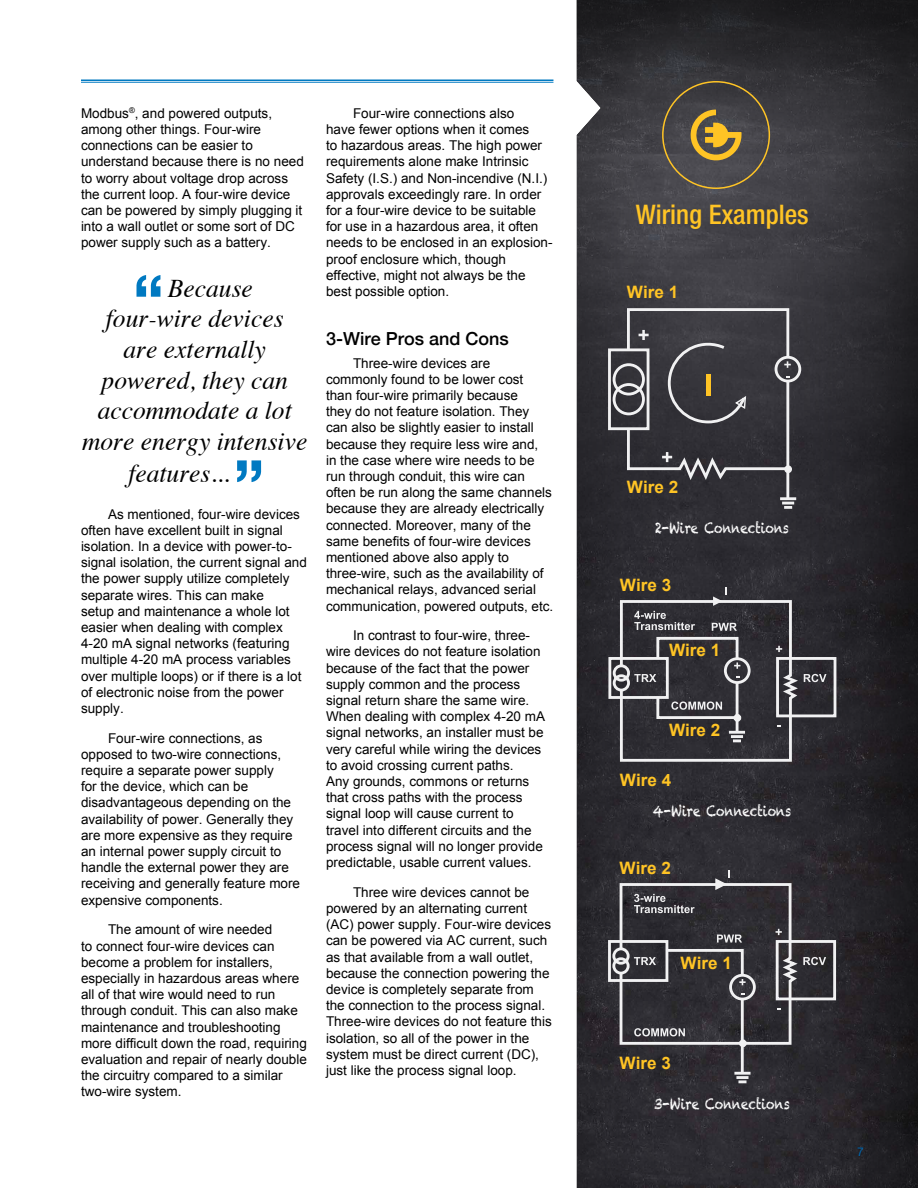
<style>
.page{position:relative;width:918px;height:1188px;background:#fff}
.page>*{position:absolute;margin:0;border:0;box-sizing:border-box;transform-origin:0 0}
.t1{font:500 condensed 27px "Helvetica Neue LT Std";color:#ffc425}
.t2{font:italic 25.5px "Times";color:#000}
.t3{font:500 18px "Helvetica Neue";color:#000}
.t4{font:700 17.1px "Arial";color:#ffc425}
.t5{font:15px "Chalkduster";color:#fff;scale:.8 1}
.t6{font:13.5px/16.2px "Arial";color:#000}
.t7{font:12px "Helvetica Neue";color:#0067b1}
</style>
<div class="page">
<div style="left:575px;top:0;width:343px;height:1188px;background:#000;opacity:.75"></div>
<svg style="left:136px;top:275px;width:24px;height:22px"></svg>
<svg style="left:237px;top:460px;width:24px;height:22px"></svg>
<div style="left:608px;top:348px;width:41px;height:82px;border:3px solid #f1f1f2"></div>
<div style="left:613px;top:363px;width:32px;height:33px;border:3px solid #f1f1f2;border-radius:50%"></div>
<div style="left:613px;top:383px;width:32px;height:32px;border:3px solid #f1f1f2;border-radius:50%"></div>
<hr style="left:786px;top:382px;width:3px;height:116px;background:#f1f1f2">
<div style="left:784px;top:465px;width:8px;height:8px;border:1px solid #f1f1f2;border-radius:50%"></div>
<div style="left:775px;top:356px;width:26px;height:26px;border:3px solid #f1f1f2;border-radius:50%"></div>
<hr style="left:780px;top:497px;width:16px;height:3px;background:#f1f1f2">
<svg style="left:782px;top:502px;width:12px;height:7px"></svg>
<svg style="left:626px;top:307px;width:165px;height:177px;background:#4a484d"></svg>
<div style="left:608px;top:657px;width:61px;height:42px;border:3px solid #f1f1f2"></div>
<div style="left:613px;top:664px;width:17px;height:18px;border:3px solid #f1f1f2;border-radius:50%"></div>
<div style="left:613px;top:674px;width:17px;height:18px;border:3px solid #f1f1f2;border-radius:50%"></div>
<div style="left:776px;top:657px;width:60px;height:60px;border:3px solid #f1f1f2"></div>
<svg style="left:619px;top:587px;width:207px;height:176px;background:#454449"></svg>
<div style="left:656px;top:637px;width:83px;height:23px;border:3px solid #f1f1f2"></div>
<div style="left:608px;top:940px;width:60px;height:42px;border:3px solid #f1f1f2"></div>
<div style="left:612px;top:947px;width:18px;height:18px;border:3px solid #f1f1f2;border-radius:50%"></div>
<div style="left:612px;top:957px;width:18px;height:18px;border:3px solid #f1f1f2;border-radius:50%"></div>
<hr style="left:741px;top:999px;width:3px;height:73px;background:#f1f1f2">
<hr style="left:734px;top:1072px;width:17px;height:3px;background:#f1f1f2">
<svg style="left:736px;top:1076px;width:13px;height:7px"></svg>
<div style="left:739px;top:1039px;width:8px;height:8px;border:3px solid #f1f1f2;border-radius:50%"></div>
<div style="left:776px;top:940px;width:60px;height:60px;border:3px solid #f1f1f2"></div>
<svg style="left:618px;top:870px;width:208px;height:176px;background:#454349"></svg>
<hr style="left:81px;top:80px;width:472px;height:1px;background:#0079c1">
<hr style="left:81px;top:82px;width:472px;height:1px;background:#0079c1">
<div style="left:662px;top:81px;width:108px;height:108px;border:2px solid #ffc425;border-radius:50%"></div>
<svg style="left:689px;top:109px;width:53px;height:54px;background:#8d773e"></svg>
<p class="t6" style="left:81px;top:105px;width:224px">Modbus<sup>®</sup>, and powered outputs, among other things. Four-wire connections can be easier to understand because there is no need to worry about voltage drop across the current loop. A four-wire device can be powered by simply plugging it into a wall outlet or some sort of DC power supply such as a battery.</p>
<h2 class="t2" style="left:168px;top:266px;width:86px">Because</h2>
<h2 class="t2" style="left:106px;top:297px;width:179px">four-wire devices</h2>
<h2 class="t2" style="left:124px;top:327px;width:144px">are externally</h2>
<h2 class="t2" style="left:102px;top:358px;width:188px">powered, they can</h2>
<h2 class="t2" style="left:98px;top:388px;width:196px">accommodate a lot</h2>
<h2 class="t2" style="left:82px;top:419px;width:227px">more energy intensive</h2>
<h2 class="t2" style="left:128px;top:451px;width:103px">features...</h2>
<p class="t6" style="left:81px;top:506px;width:227px;text-indent:27px">As mentioned, four-wire devices often have excellent built in signal isolation. In a device with power-to&shy;signal isolation, the current signal and the power supply utilize completely separate wires. This can make<br>setup and maintenance a whole lot easier when dealing with complex 4-20 mA signal networks (featuring multiple 4-20 mA process variables over multiple loops) or if there is a lot of electronic noise from the power supply.</p>
<p class="t6" style="left:81px;top:730px;width:221px;text-indent:27px">Four-wire connections, as opposed to two-wire connections, require a separate power supply<br>for the device, which can be disadvantageous depending on the availability of power. Generally they are more expensive as they require an internal power supply circuit to handle the external power they are receiving and generally feature more expensive components.</p>
<p class="t6" style="left:81px;top:922px;width:227px;text-indent:27px">The amount of wire needed<br>to connect four-wire devices can become a problem for installers, especially in hazardous areas where all of that wire would need to run through conduit. This can also make maintenance and troubleshooting more difficult down the road, requiring evaluation and repair of nearly double the circuitry compared to a similar two-wire system.</p>
<p class="t6" style="left:326px;top:105px;width:228px;text-indent:27px">Four-wire connections also<br>have fewer options when it comes<br>to hazardous areas. The high power requirements alone make Intrinsic Safety (I.S.) and Non-incendive (N.I.) approvals exceedingly rare. In order for a four-wire device to be suitable for use in a hazardous area, it often needs to be enclosed in an explosion&shy;proof enclosure which, though effective, might not always be the best possible option.</p>
<h3 class="t3" style="left:326px;top:324px;width:184px">3-Wire Pros and Cons</h3>
<p class="t6" style="left:326px;top:355px;width:229px;text-indent:27px">Three-wire devices are commonly found to be lower cost<br>than four-wire primarily because<br>they do not feature isolation. They can also be slightly easier to install because they require less wire and,<br>in the case where wire needs to be run through conduit, this wire can often be run along the same channels because they are already electrically connected. Moreover, many of the same benefits of four-wire devices mentioned above also apply to three-wire, such as the availability of mechanical relays, advanced serial communication, powered outputs, etc.</p>
<p class="t6" style="left:326px;top:628px;width:221px;text-indent:27px">In contrast to four-wire, three&shy;wire devices do not feature isolation because of the fact that the power supply common and the process signal return share the same wire.<br>When dealing with complex 4-20 mA signal networks, an installer must be very careful while wiring the devices to avoid crossing current paths.<br>Any grounds, commons or returns that cross paths with the process signal loop will cause current to travel into different circuits and the process signal will no longer provide predictable, usable current values.</p>
<p class="t6" style="left:326px;top:884px;width:227px;text-indent:27px">Three wire devices cannot be powered by an alternating current (AC) power supply. Four-wire devices can be powered via AC current, such as that available from a wall outlet, because the connection powering the device is completely separate from the connection to the process signal.<br>Three-wire devices do not feature this isolation, so all of the power in the system must be direct current (DC), just like the process signal loop.</p>
<h1 class="t1" style="left:636px;top:199px;width:174px">Wiring Examples</h1>
<p class="t4" style="left:627px;top:280px;width:53px">Wire 1</p>
<p class="t4" style="left:627px;top:475px;width:53px">Wire 2</p>
<p class="t5" style="left:655px;top:519px;width:169px">2-Wire Connections</p>
<p class="t4" style="left:620px;top:573px;width:53px">Wire 3</p>
<p class="t4" style="left:669px;top:639px;width:53px">Wire 1</p>
<p class="t4" style="left:669px;top:718px;width:53px">Wire 2</p>
<p class="t4" style="left:620px;top:768px;width:53px">Wire 4</p>
<p class="t5" style="left:653px;top:802px;width:174px">4-Wire Connections</p>
<p class="t4" style="left:620px;top:857px;width:53px">Wire 2</p>
<p class="t4" style="left:681px;top:952px;width:53px">Wire 1</p>
<p class="t4" style="left:620px;top:1051px;width:53px">Wire 3</p>
<p class="t5" style="left:654px;top:1095px;width:171px">3-Wire Connections</p>
<p class="t7" style="left:857px;top:1143px;width:8px">7</p>
</div>
